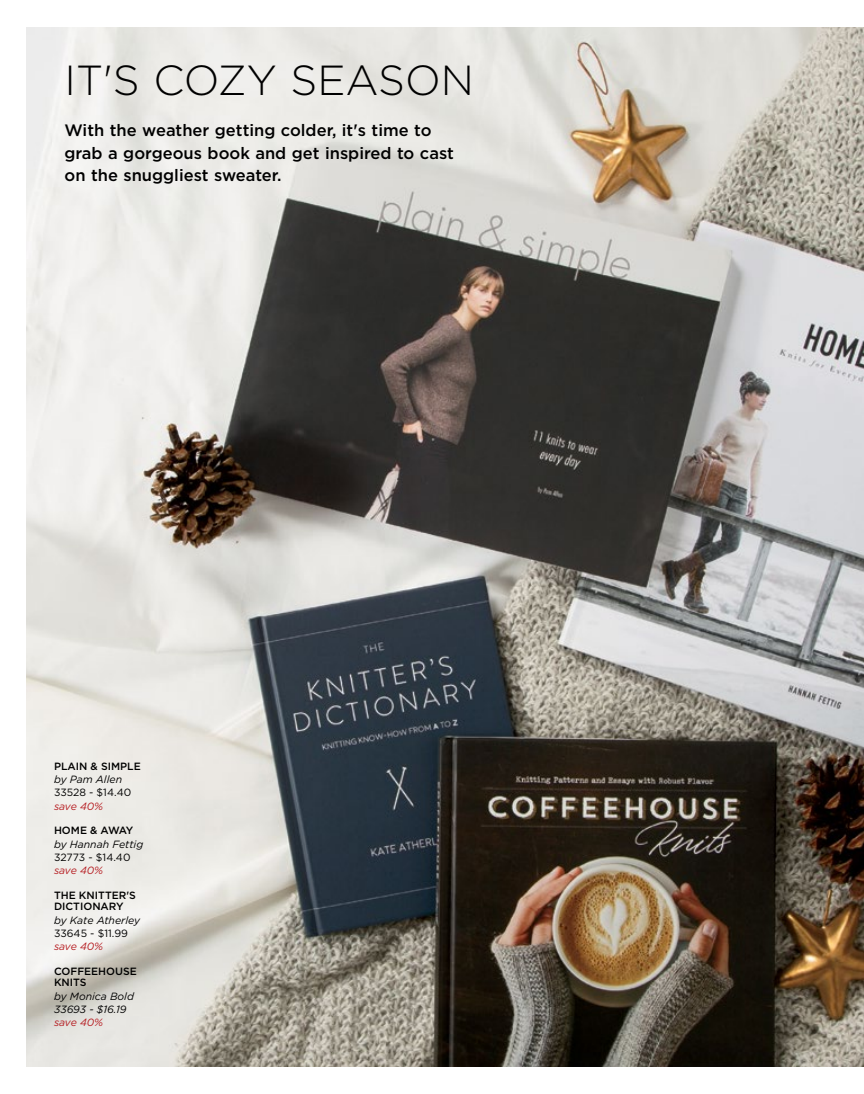
<style>
.page{position:relative;width:864px;height:1094px;background:#fff}
.page>*{position:absolute;margin:0;border:0;box-sizing:border-box;transform-origin:0 0}
.t1{font:300 42px "Gotham";color:#000}
.t2{font:500 16.5px/22.5px "Gotham";color:#000}
.t3{font:italic 10.5px/13.4px "Gotham";color:#000}
.t4{font:500 10.5px/11.2px "Gotham";color:#000}
.t5{font:10.5px "Gotham";color:#000}
.t6{font:italic 10.5px "Gotham";letter-spacing:-.01em;color:#b61d22}
.t7{font:500 10.5px "Gotham";letter-spacing:-.045em;color:#000}
</style>
<div class="page">
<img style="left:27px;top:27px;width:837px;height:1039px">
<h1 class="t1" style="left:64px;top:53px;width:411px">IT'S COZY SEASON</h1>
<p class="t2" style="left:64px;top:119px;width:391px">With the weather getting colder, it's time to grab a gorgeous book and get inspired to cast on the snuggliest sweater.</p>
<p class="t4" style="left:54px;top:760px;width:88px">PLAIN &amp; SIMPLE</p>
<p class="t3" style="left:54px;top:772px;width:70px">by Pam Allen</p>
<p class="t5" style="left:54px;top:786px;width:79px">33528 - $14.40</p>
<p class="t6" style="left:54px;top:799px;width:51px">save 40%</p>
<p class="t7" style="left:54px;top:823px;width:81px">HOME &amp; AWAY</p>
<p class="t3" style="left:54px;top:837px;width:91px">by Hannah Fettig</p>
<p class="t5" style="left:54px;top:850px;width:78px">32773 - $14.40</p>
<p class="t6" style="left:54px;top:864px;width:51px">save 40%</p>
<p class="t4" style="left:54px;top:889px;width:83px">THE KNITTER'S<br>DICTIONARY</p>
<p class="t3" style="left:54px;top:913px;width:88px">by Kate Atherley</p>
<p class="t5" style="left:54px;top:926px;width:76px">33645 - $11.99</p>
<p class="t6" style="left:54px;top:940px;width:51px">save 40%</p>
<p class="t4" style="left:54px;top:965px;width:84px">COFFEEHOUSE<br>KNITS</p>
<p class="t3" style="left:54px;top:989px;width:81px">by Monica Bold<br>33693 - $16.19</p>
<p class="t6" style="left:54px;top:1016px;width:51px">save 40%</p>
</div>
